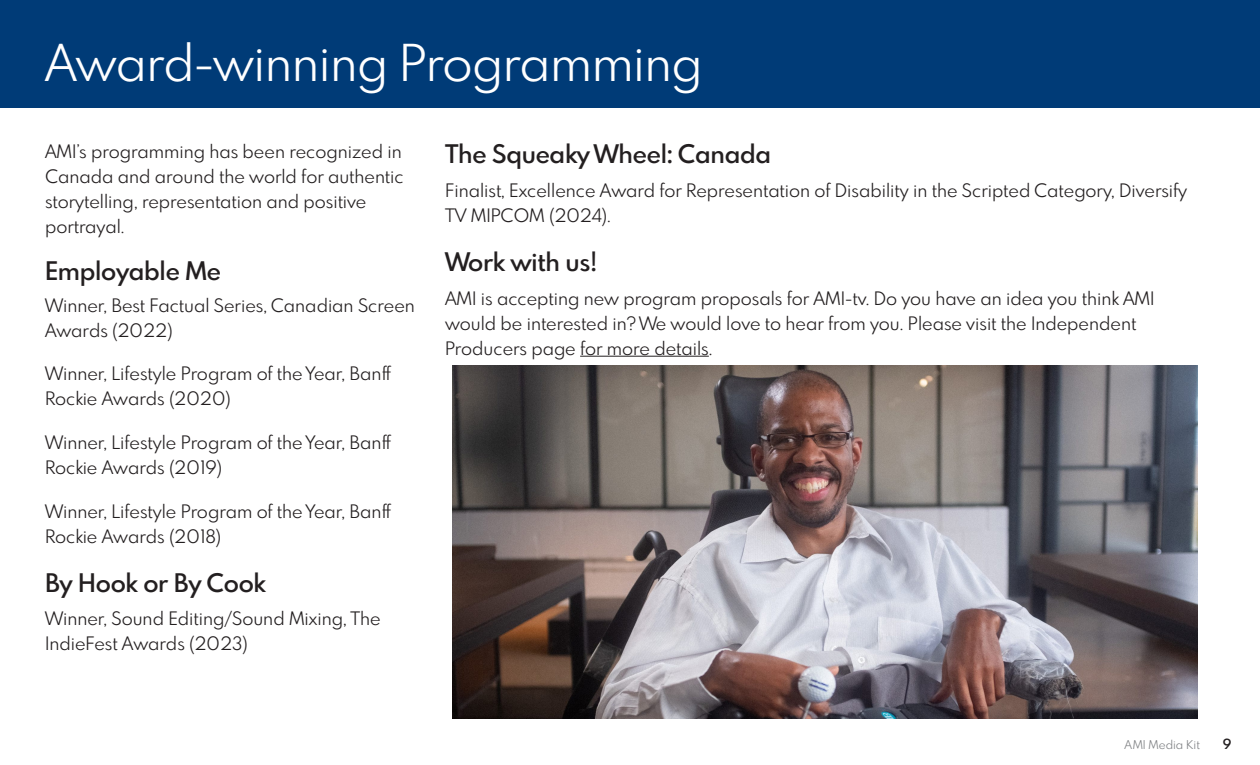
<style>
.page{position:relative;width:1260px;height:765px;background:#fff}
.page>*{position:absolute;margin:0;border:0;box-sizing:border-box;transform-origin:0 0}
.t1{font:49.62px "Spartan MB";letter-spacing:-.01em;color:#fff}
.t2{font:600 25px "Spartan MB";letter-spacing:-.01em;color:#231f20}
.t3{font:18.12px/25px "Spartan MB";color:#231f20}
.t4{font:600 13.75px "Spartan MB";color:#231f20}
.t5{font:11.88px "Spartan MB";color:#808285}
</style>
<div class="page">
<div style="left:0;top:0;width:1260px;height:108px;background:#003b77"></div>
<hr style="left:580px;top:356px;width:129px;height:1px;background:#231f20">
<img style="left:452px;top:365px;width:746px;height:354px">
<p class="t1" style="left:45px;top:29px;width:659px">Award-winning Programming</p>
<p class="t3" style="left:45px;top:138px;width:360px">AMI’s programming has been recognized in Canada and around the world for authentic storytelling, representation and positive portrayal.</p>
<p class="t2" style="left:45px;top:254px;width:178px">Employable Me</p>
<p class="t3" style="left:45px;top:292px;width:371px">Winner, Best Factual Series, Canadian Screen<br>Awards (2022)</p>
<p class="t3" style="left:45px;top:361px;width:349px">Winner, Lifestyle Program of the Year, Banff<br>Rockie Awards (2020)</p>
<p class="t3" style="left:45px;top:429px;width:349px">Winner, Lifestyle Program of the Year, Banff<br>Rockie Awards (2019)</p>
<p class="t3" style="left:45px;top:498px;width:349px">Winner, Lifestyle Program of the Year, Banff<br>Rockie Awards (2018)</p>
<p class="t2" style="left:45px;top:565px;width:222px">By Hook or By Cook</p>
<p class="t3" style="left:45px;top:606px;width:337px">Winner, Sound Editing/Sound Mixing, The<br>IndieFest Awards (2023)</p>
<p class="t2" style="left:445px;top:137px;width:328px">The Squeaky Wheel: Canada</p>
<p class="t3" style="left:445px;top:177px;width:744px">Finalist, Excellence Award for Representation of Disability in the Scripted Category, Diversify<br>TV MIPCOM (2024).</p>
<p class="t2" style="left:445px;top:244px;width:154px">Work with us!</p>
<p class="t3" style="left:445px;top:285px;width:711px">AMI is accepting new program proposals for AMI-tv. Do you have an idea you think AMI would be interested in? We would love to hear from you. Please visit the Independent<br>Producers page for more details.</p>
<p class="t5" style="left:1125px;top:737px;width:77px">AMI Media Kit</p>
<p class="t4" style="left:1223px;top:735px;width:10px">9</p>
</div>
